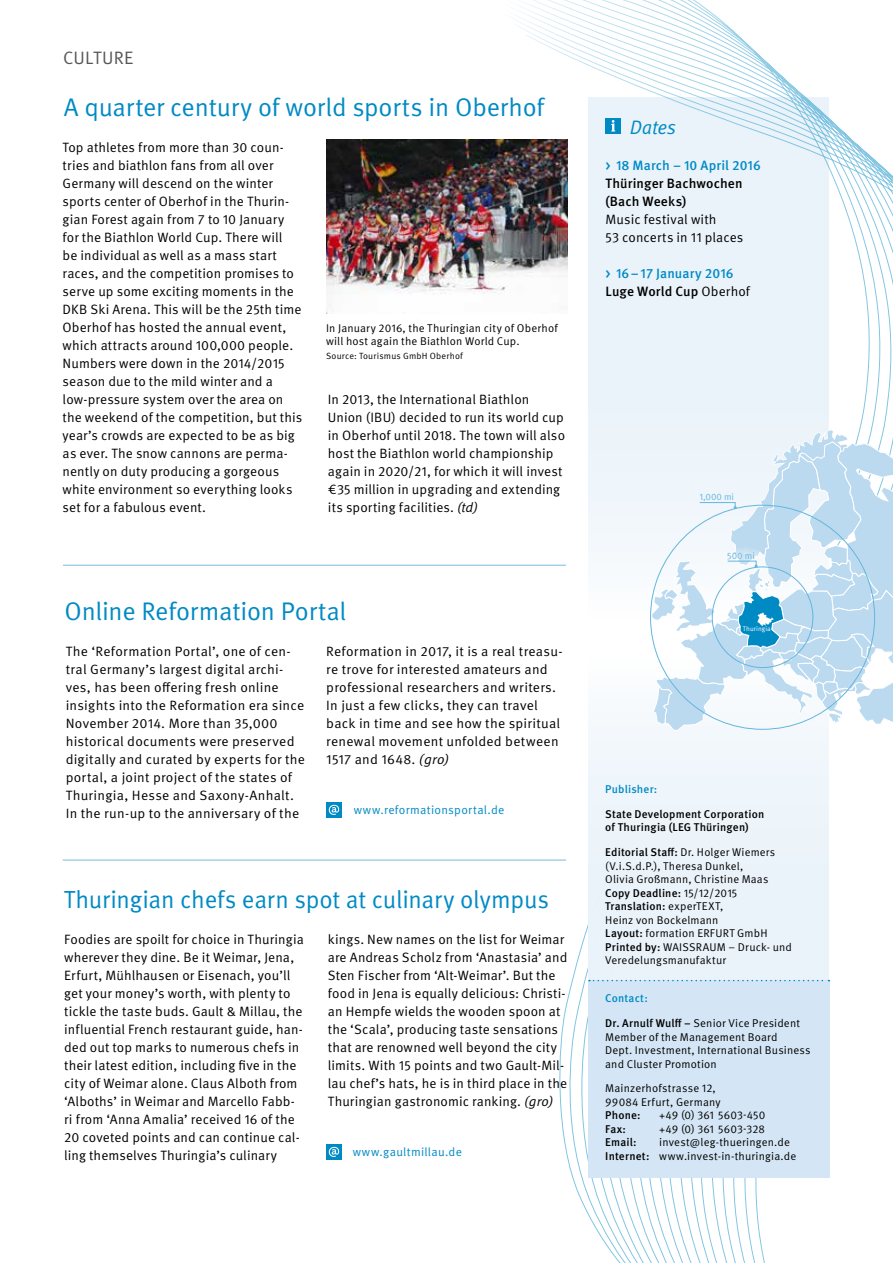
<style>
.page{position:relative;width:893px;height:1263px;background:#fff}
.page>*{position:absolute;margin:0;border:0;box-sizing:border-box;transform-origin:0 0}
.t1{font:25.5px "Meta OT Norm";letter-spacing:-.01em;color:#008ac4}
.t2{font:24.75px "Meta OT Norm";letter-spacing:-.01em;color:#008ac4}
.t3{font:19.5px "Meta OT Norm Ita";letter-spacing:-.005em;color:#008ac4}
.t4{font:18px "Meta OT Norm";letter-spacing:.015em;color:#565655}
.t5{font:13.5px/18px "Meta OT Norm";letter-spacing:.01em;color:#000}
.t6{font:500 13.5px/18px "Meta OT";letter-spacing:.005em;color:#008ac4}
.t7{font:500 13.5px/18px "Meta OT";letter-spacing:.01em;color:#000}
.t8{font:12px "Meta OT Norm";letter-spacing:.025em;color:#008ac4}
.t9{font:11.25px/13.5px "Meta OT Norm";letter-spacing:.015em;color:#000}
.t10{font:500 11.25px/13.5px "Meta OT";letter-spacing:.015em;color:#000}
.t11{font:500 11.25px "Meta OT";letter-spacing:.015em;color:#008ac4}
.t12{font:9.3px "Meta OT Norm";color:#64b6dd}
.t13{font:9px "Meta OT Norm";letter-spacing:.025em;color:#000}
.t14{font:6.75px "Meta OT Norm";letter-spacing:.005em;color:#fff}
.s1{font-family:"Meta OT Norm Ita"}
.s2{color:#000}
.s3{font-family:"Meta OT Norm";font-weight:400;color:#000}
.s4{font-family:"Meta OT";font-weight:500}
.s5{font-family:"Meta OT Norm";font-weight:400}
</style>
<div class="page">
<svg style="left:559px;top:924px;width:272px;height:339px"></svg>
<div style="left:588px;top:656px;width:241px;height:522px;background:#eaf3fa"></div>
<hr style="left:63px;top:565px;width:503px;height:1px;background:#86c2e3">
<hr style="left:63px;top:859px;width:503px;height:2px;background:#86c2e3">
<svg style="left:306px;top:0;width:587px;height:680px"></svg>
<div style="left:588px;top:980px;width:241px;height:198px;background:#d4e6f5"></div>
<svg style="left:589px;top:980px;width:240px;height:1px"></svg>
<div style="left:605px;top:118px;width:16px;height:16px;background:#008ac4"></div>
<svg style="left:611px;top:120px;width:4px;height:11px"></svg>
<div style="left:326px;top:1144px;width:16px;height:16px;background:#008ac4"></div>
<svg style="left:329px;top:1147px;width:10px;height:10px"></svg>
<div style="left:326px;top:802px;width:16px;height:16px;background:#008ac4"></div>
<svg style="left:329px;top:805px;width:10px;height:10px"></svg>
<svg style="left:651px;top:429px;width:242px;height:302px"></svg>
<img style="left:327px;top:140px;width:241px;height:174px">
<h3 class="t4" style="left:63px;top:47px;width:72px">CULTURE</h3>
<h1 class="t1" style="left:64px;top:92px;width:482px">A quarter century of world sports in Oberhof</h1>
<p class="t5" style="left:63px;top:138px;width:241px">Top athletes from more than 30 coun&shy;tries and biathlon fans from all over Germany will descend on the winter sports center of Oberhof in the Thurin&shy;gian Forest again from 7 to 10 January for the Biathlon World Cup. There will<br>be individual as well as a mass start races, and the competition promises to serve up some exciting moments in the DKB Ski Arena. This will be the 25th time Oberhof has hosted the annual event, which attracts around 100,000 people.<br>Numbers were down in the 2014/2015 season due to the mild winter and a low-pressure system over the area on the weekend of the competition, but this year’s crowds are expected to be as big as ever. The snow cannons are perma&shy;nently on duty producing a gorgeous white environment so everything looks set for a fabulous event.</p>
<p class="t9" style="left:326px;top:321px;width:233px">In January 2016, the Thuringian city of Oberhof will host again the Biathlon World Cup.</p>
<p class="t13" style="left:326px;top:350px;width:138px">Source: Tourismus GmbH Oberhof</p>
<p class="t5" style="left:328px;top:390px;width:239px">In 2013, the International Biathlon Union (IBU) decided to run its world cup in Oberhof until 2018. The town will also host the Biathlon world championship again in 2020/21, for which it will invest €35 million in upgrading and extending its sporting facilities. <span class="s1">(td)</span></p>
<h1 class="t1" style="left:64px;top:596px;width:283px">Online Reformation Portal</h1>
<p class="t5" style="left:66px;top:642px;width:241px">The ‘Reformation Portal’, one of cen&shy;tral Germany’s largest digital archi&shy;ves, has been offering fresh online insights into the Reformation era since November 2014. More than 35,000 historical documents were preserved digitally and curated by experts for the portal, a joint project of the states of Thuringia, Hesse and Saxony-Anhalt.<br>In the run-up to the anniversary of the</p>
<p class="t5" style="left:326px;top:642px;width:238px">Reformation in 2017, it is a real treasu&shy;re trove for interested amateurs and professional researchers and writers.<br>In just a few clicks, they can travel back in time and see how the spiritual renewal movement unfolded between 1517 and 1648. <span class="s1">(gro)</span></p>
<p class="t8" style="left:354px;top:803px;width:152px">www.reformationsportal.de</p>
<h2 class="t2" style="left:64px;top:884px;width:487px">Thuringian chefs earn spot at culinary olympus</h2>
<p class="t5" style="left:64px;top:930px;width:241px">Foodies are spoilt for choice in Thuringia wherever they dine. Be it Weimar, Jena, Erfurt, Mühlhausen or Eisenach, you’ll get your money’s worth, with plenty to tickle the taste buds. Gault &amp; Millau, the influential French restaurant guide, han&shy;ded out top marks to numerous chefs in their latest edition, including five in the city of Weimar alone. Claus Alboth from ‘Alboths’ in Weimar and Marcello Fabb&shy;ri from ‘Anna Amalia’ received 16 of the 20 coveted points and can continue cal&shy;ling themselves Thuringia’s culinary</p>
<p class="t5" style="left:328px;top:930px;width:241px">kings. New names on the list for Weimar are Andreas Scholz from ‘Anastasia’ and Sten Fischer from ‘Alt-Weimar’. But the food in Jena is equally delicious: Christi&shy;an Hempfe wields the wooden spoon at the ‘Scala’, producing taste sensations that are renowned well beyond the city limits. With 15 points and two Gault-Mil&shy;lau chef’s hats, he is in third place in the Thuringian gastronomic ranking. <span class="s1">(gro)</span></p>
<p class="t8" style="left:353px;top:1145px;width:111px">www.gaultmillau.de</p>
<h3 class="t3" style="left:630px;top:115px;width:48px">Dates</h3>
<p class="t6" style="left:605px;top:156px;width:157px">&gt; 18 March – 10 April 2016</p>
<p class="t7" style="left:605px;top:174px;width:139px">Thüringer Bachwochen (Bach Weeks)</p>
<p class="t5" style="left:605px;top:210px;width:140px">Music festival with<br>53 concerts in 11 places</p>
<p class="t6" style="left:605px;top:264px;width:146px">&gt; 16–17 January 2016<br><span class="s2">Luge World Cup</span> <span class="s3">Oberhof</span></p>
<p class="t12" style="left:699px;top:491px;width:36px">1,000 mi</p>
<p class="t12" style="left:727px;top:550px;width:29px">500 mi</p>
<p class="t14" style="left:743px;top:624px;width:29px">Thuringia</p>
<p class="t11" style="left:605px;top:782px;width:54px">Publisher:</p>
<p class="t10" style="left:605px;top:807px;width:161px">State Development Corporation of Thuringia (LEG Thüringen)</p>
<p class="t9" style="left:605px;top:845px;width:171px"><span class="s4">Editorial Staff:</span> Dr. Holger Wiemers (V.i.S.d.P.), Theresa Dunkel,<br>Olivia Großmann, Christine Maas</p>
<p class="t10" style="left:605px;top:886px;width:134px">Copy Deadline: <span class="s5">15/12/2015<br></span>Translation: <span class="s5">experTEXT,</span></p>
<p class="t9" style="left:605px;top:913px;width:188px">Heinz von Bockelmann<br><span class="s4">Layout:</span> formation ERFURT GmbH<br><span class="s4">Printed by:</span> WAISSRAUM – Druck- und<br>Veredelungsmanufaktur</p>
<p class="t11" style="left:605px;top:991px;width:44px">Contact:</p>
<p class="t9" style="left:605px;top:1016px;width:207px"><span class="s4">Dr. Arnulf Wulff –</span> Senior Vice President Member of the Management Board<br>Dept. Investment, International Business and Cluster Promotion</p>
<p class="t9" style="left:605px;top:1082px;width:117px">Mainzerhofstrasse 12,<br>99084 Erfurt, Germany</p>
<p class="t10" style="left:605px;top:1109px;width:37px">Phone:</p>
<p class="t9" style="left:659px;top:1109px;width:108px">+49 (0) 361 5603-450</p>
<p class="t10" style="left:605px;top:1122px;width:22px">Fax:</p>
<p class="t9" style="left:659px;top:1122px;width:107px">+49 (0) 361 5603-328</p>
<p class="t10" style="left:605px;top:1136px;width:33px">Email:</p>
<p class="t9" style="left:605px;top:1136px;width:192px;text-indent:54px">invest@leg-thueringen.de<br><span class="s4">Internet:</span> www.invest-in-thuringia.de</p>
</div>
